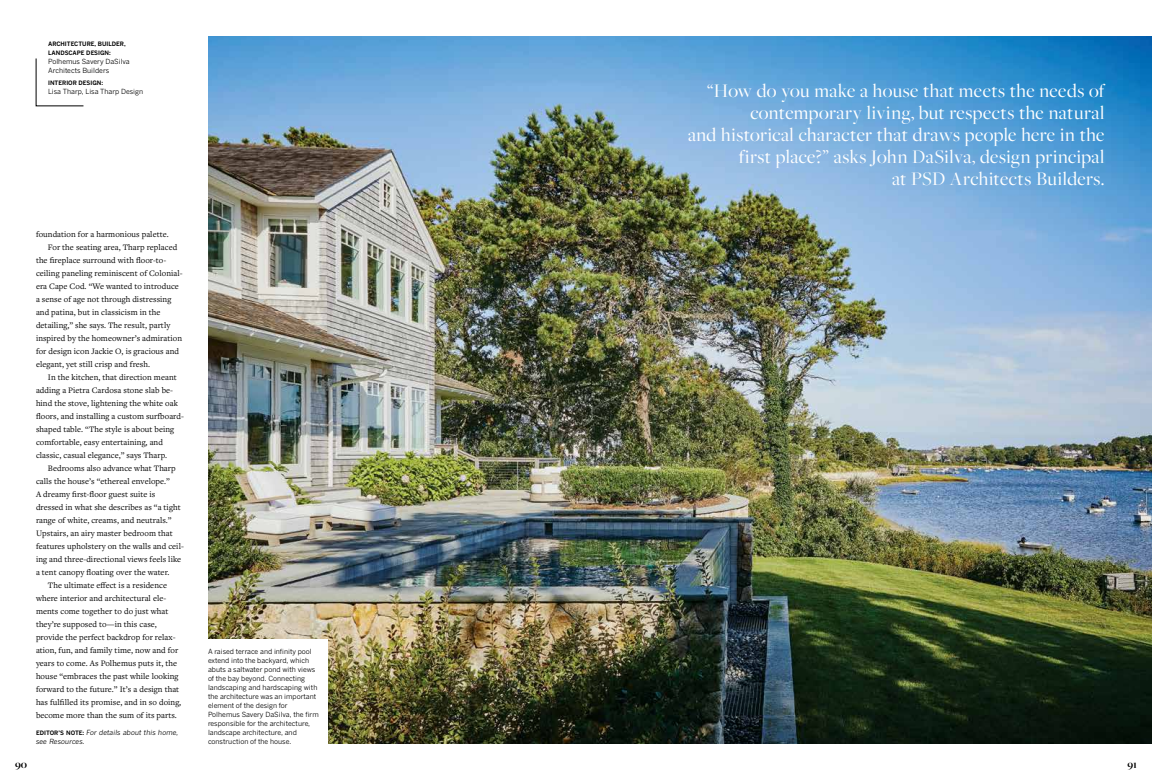
<style>
.page{position:relative;width:1152px;height:783px;background:#fff}
.page>*{position:absolute;margin:0;border:0;box-sizing:border-box;transform-origin:0 0}
.t1{font:20px/22px "Freight Big Pro";letter-spacing:.02em;color:#fff;text-align:right}
.t2{font:700 11px "Freight Big Pro";color:#000}
.t3{font:8.7px "Freight Text Pro";letter-spacing:.005em;color:#000}
.t4{font:7px/9px "Benton Gothic";color:#000}
.t5{font:italic 7px/9px "Benton Gothic";letter-spacing:.005em;color:#000}
.t6{font:700 6px/9px "Benton Gothic";color:#000}
.s1{font-weight:700;font-style:normal;font-size:6px}
</style>
<div class="page">
<img style="left:208px;top:36px;width:944px;height:708px">
<svg style="left:36px;top:58px;width:48px;height:48px"></svg>
<div style="left:199px;top:639px;width:129px;height:114px;background:#fff"></div>
<p class="t6" style="left:48px;top:39px;width:79px">ARCHITECTURE, BUILDER,<br>LANDSCAPE DESIGN:</p>
<p class="t4" style="left:48px;top:57px;width:83px">Polhemus Savery DaSilva<br>Architects Builders</p>
<p class="t6" style="left:48px;top:78px;width:57px">INTERIOR DESIGN:</p>
<p class="t4" style="left:48px;top:87px;width:97px">Lisa Tharp, Lisa Tharp Design</p>
<p class="t3" style="left:36px;top:228px;width:134px">foundation for a harmonious palette.</p>
<p class="t3" style="left:48px;top:241px;width:131px">For the seating area, Tharp replaced</p>
<p class="t3" style="left:36px;top:254px;width:132px">the fireplace surround with floor-to-</p>
<p class="t3" style="left:36px;top:267px;width:148px">ceiling paneling reminiscent of Colonial-</p>
<p class="t3" style="left:36px;top:280px;width:144px">era Cape Cod. “We wanted to introduce</p>
<p class="t3" style="left:36px;top:293px;width:137px">a sense of age not through distressing</p>
<p class="t3" style="left:36px;top:306px;width:126px">and patina, but in classicism in the</p>
<p class="t3" style="left:36px;top:319px;width:136px">detailing,” she says. The result, partly</p>
<p class="t3" style="left:36px;top:332px;width:148px">inspired by the homeowner’s admiration</p>
<p class="t3" style="left:36px;top:345px;width:145px">for design icon Jackie O, is gracious and</p>
<p class="t3" style="left:36px;top:358px;width:116px">elegant, yet still crisp and fresh.</p>
<p class="t3" style="left:48px;top:371px;width:130px">In the kitchen, that direction meant</p>
<p class="t3" style="left:36px;top:384px;width:139px">adding a Pietra Cardosa stone slab be-</p>
<p class="t3" style="left:36px;top:397px;width:144px">hind the stove, lightening the white oak</p>
<p class="t3" style="left:36px;top:410px;width:150px">floors, and installing a custom surfboard-</p>
<p class="t3" style="left:36px;top:423px;width:140px">shaped table. “The style is about being</p>
<p class="t3" style="left:36px;top:436px;width:128px">comfortable, easy entertaining, and</p>
<p class="t3" style="left:36px;top:449px;width:133px">classic, casual elegance,” says Tharp.</p>
<p class="t3" style="left:48px;top:462px;width:129px">Bedrooms also advance what Tharp</p>
<p class="t3" style="left:36px;top:475px;width:135px">calls the house’s “ethereal envelope.”</p>
<p class="t3" style="left:36px;top:488px;width:121px">A dreamy first-floor guest suite is</p>
<p class="t3" style="left:36px;top:501px;width:146px">dressed in what she describes as “a tight</p>
<p class="t3" style="left:36px;top:514px;width:137px">range of white, creams, and neutrals.”</p>
<p class="t3" style="left:36px;top:527px;width:138px">Upstairs, an airy master bedroom that</p>
<p class="t3" style="left:36px;top:540px;width:149px">features upholstery on the walls and ceil-</p>
<p class="t3" style="left:36px;top:553px;width:147px">ing and three-directional views feels like</p>
<p class="t3" style="left:36px;top:566px;width:135px">a tent canopy floating over the water.</p>
<p class="t3" style="left:48px;top:579px;width:120px">The ultimate effect is a residence</p>
<p class="t3" style="left:36px;top:592px;width:132px">where interior and architectural ele-</p>
<p class="t3" style="left:36px;top:605px;width:134px">ments come together to do just what</p>
<p class="t3" style="left:36px;top:618px;width:122px">they’re supposed to—in this case,</p>
<p class="t3" style="left:36px;top:631px;width:141px">provide the perfect backdrop for relax-</p>
<p class="t3" style="left:36px;top:644px;width:144px">ation, fun, and family time, now and for</p>
<p class="t3" style="left:36px;top:657px;width:143px">years to come. As Polhemus puts it, the</p>
<p class="t3" style="left:36px;top:670px;width:144px">house “embraces the past while looking</p>
<p class="t3" style="left:36px;top:683px;width:145px">forward to the future.” It’s a design that</p>
<p class="t3" style="left:36px;top:696px;width:147px">has fulfilled its promise, and in so doing,</p>
<p class="t3" style="left:36px;top:709px;width:142px">become more than the sum of its parts.</p>
<p class="t5" style="left:36px;top:728px;width:144px"><span class="s1">EDITOR’S NOTE:</span> For details about this home, see Resources.</p>
<p class="t4" style="left:208px;top:647px;width:112px">A raised terrace and infinity pool extend into the backyard, which abuts a saltwater pond with views of the bay beyond. Connecting landscaping and hardscaping with the architecture was an important element of the design for<br>Polhemus Savery DaSilva, the firm responsible for the architecture, landscape architecture, and construction of the house.</p>
<h1 class="t1" style="left:688px;top:79px;width:418px">“How do you make a house that meets the needs of contemporary living, but respects the natural<br>and historical character that draws people here in the first place?” asks John DaSilva, design principal<br>at PSD Architects Builders.</h1>
<p class="t2" style="left:15px;top:757px;width:14px">90</p>
<p class="t2" style="left:1128px;top:757px;width:11px">91</p>
</div>
